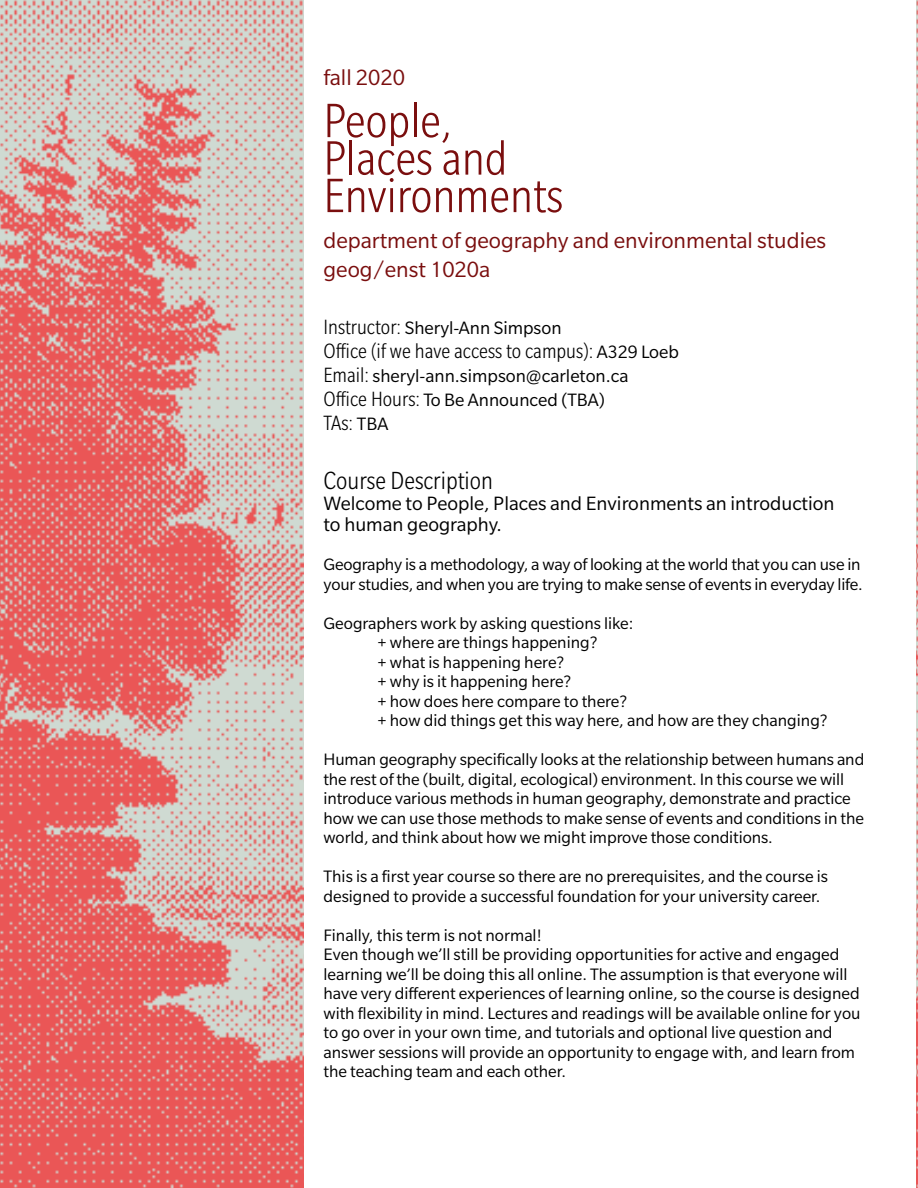
<style>
.page{position:relative;width:918px;height:1188px;background:#fff}
.page>*{position:absolute;margin:0;border:0;box-sizing:border-box;transform-origin:0 0}
.t1{font:300 condensed 52.5px/37.5px "Slate Std";color:#7a0e0e}
.t2{font:300 condensed 27px "Slate Std";color:#000}
.t3{font:24px "Slate Std";color:#7a0e0e}
.t4{font:300 condensed 22.5px "Slate Std";color:#000}
.t5{font:21px/21px "Slate Std";color:#000}
.t6{font:19.5px/24px "Slate Std";color:#000}
.t7{font:18px/19.5px "Slate Std";color:#000}
.s1{font-weight:300;font-stretch:condensed;font-size:22.5px}
.s2{font-weight:400;font-stretch:normal;font-size:19.5px}
</style>
<div class="page">
<img style="left:0;top:0;width:918px;height:1188px">
<div style="left:304px;top:0;width:612px;height:1188px;background:#fff"></div>
<h3 class="t3" style="left:323px;top:65px;width:83px">fall 2020</h3>
<h1 class="t1" style="left:323px;top:102px;width:241px">People,<br>Places and<br>Environments</h1>
<h3 class="t3" style="left:323px;top:228px;width:504px">department of geography and environmental studies</h3>
<h3 class="t3" style="left:323px;top:257px;width:168px">geog/enst 1020a</h3>
<p class="t6" style="left:323px;top:316px;width:240px"><span class="s1">Instructor:</span> Sheryl-Ann Simpson</p>
<p class="t4" style="left:323px;top:340px;width:357px">Office (if we have access to campus): <span class="s2">A329 Loeb</span></p>
<p class="t6" style="left:323px;top:364px;width:306px"><span class="s1">Email:</span> sheryl-ann.simpson@carleton.ca<br><span class="s1">Office Hours:</span> To Be Announced (TBA)</p>
<p class="t4" style="left:323px;top:412px;width:66px">TAs: <span class="s2">TBA</span></p>
<h2 class="t2" style="left:323px;top:467px;width:171px">Course Description</h2>
<p class="t5" style="left:323px;top:493px;width:513px">Welcome to People, Places and Environments an introduction to human geography.</p>
<p class="t7" style="left:323px;top:555px;width:541px">Geography is a methodology, a way of looking at the world that you can use in your studies, and when you are trying to make sense of events in everyday life.</p>
<p class="t7" style="left:377px;top:613px;width:452px;text-indent:-54px">Geographers work by asking questions like:<br>+ where are things happening?<br>+ what is happening here?<br>+ why is it happening here?<br>+ how does here compare to there?<br>+ how did things get this way here, and how are they changing?</p>
<p class="t7" style="left:323px;top:750px;width:542px">Human geography specifically looks at the relationship between humans and the rest of the (built, digital, ecological) environment. In this course we will introduce various methods in human geography, demonstrate and practice how we can use those methods to make sense of events and conditions in the world, and think about how we might improve those conditions.</p>
<p class="t7" style="left:323px;top:867px;width:506px">This is a first year course so there are no prerequisites, and the course is designed to provide a successful foundation for your university career.</p>
<p class="t7" style="left:323px;top:925px;width:539px">Finally, this term is not normal!<br>Even though we’ll still be providing opportunities for active and engaged learning we’ll be doing this all online. The assumption is that everyone will have very different experiences of learning online, so the course is designed with flexibility in mind. Lectures and readings will be available online for you to go over in your own time, and tutorials and optional live question and answer sessions will provide an opportunity to engage with, and learn from the teaching team and each other.</p>
</div>
